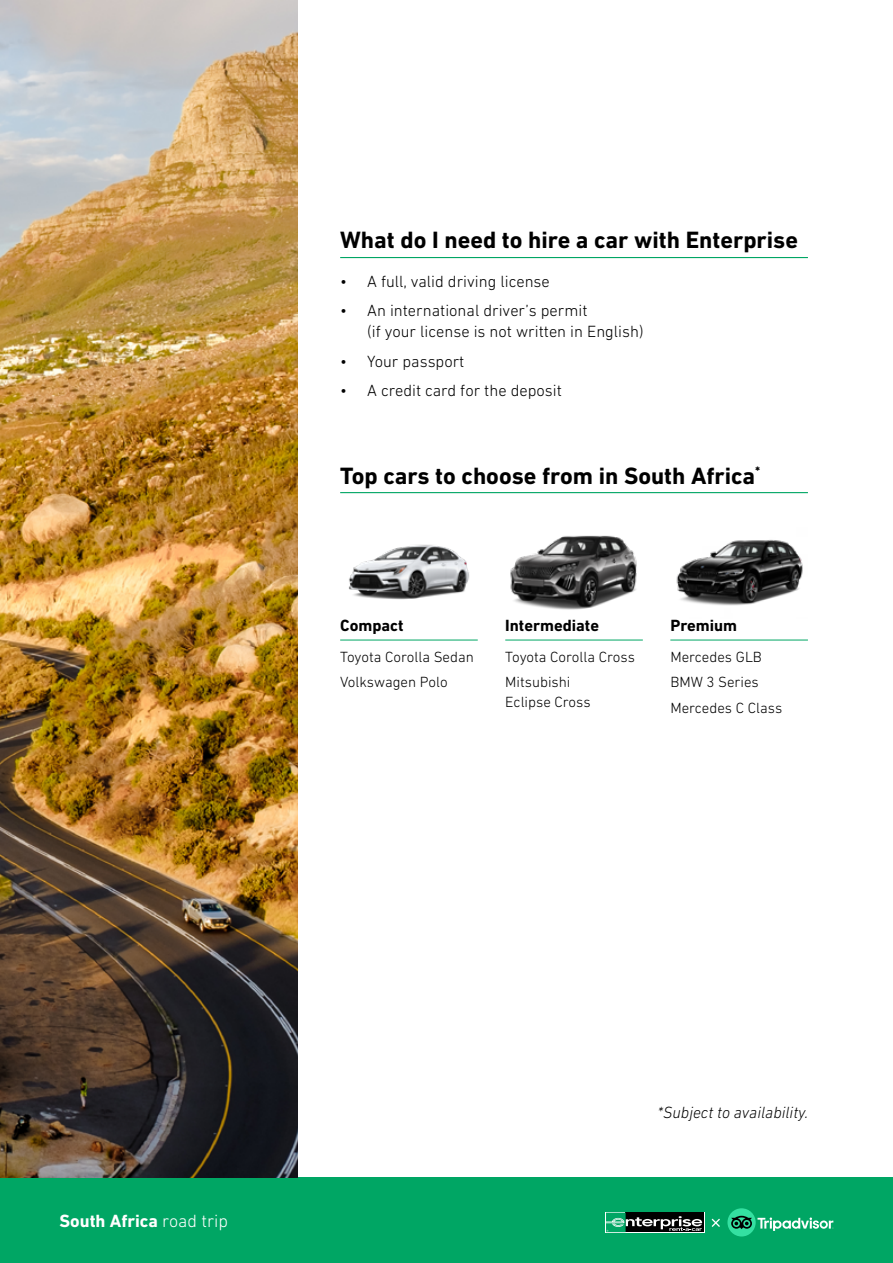
<style>
.page{position:relative;width:893px;height:1263px;background:#fff}
.page>*{position:absolute;margin:0;border:0;box-sizing:border-box;transform-origin:0 0}
.t1{font:700 24px "DIN Next LT Pro";color:#000}
.t2{font:700 18px "DIN Next LT Pro";color:#fff}
.t3{font:300 16.5px/21px "DIN Next LT Pro";color:#000}
.t4{font:700 16.5px "DIN Next LT Pro";color:#000}
.t5{font:italic 300 16.5px "DIN Next LT Pro";color:#000}
.t6{font:300 15px/25.8px "DIN Next LT Pro";color:#000}
.s1{font-weight:300}
</style>
<div class="page">
<hr style="left:340px;top:257px;width:468px;height:1px;background:#00a664">
<hr style="left:340px;top:492px;width:468px;height:1px;background:#00a664">
<hr style="left:340px;top:639px;width:138px;height:1px;background:#00a664">
<hr style="left:505px;top:639px;width:138px;height:1px;background:#00a664">
<hr style="left:670px;top:639px;width:138px;height:1px;background:#00a664">
<div style="left:0;top:1178px;width:893px;height:85px;background:#00a664"></div>
<svg style="left:712px;top:1218px;width:8px;height:9px"></svg>
<div style="left:727px;top:1208px;width:29px;height:28px;background:#34e0a1;border-radius:50%"></div>
<svg style="left:731px;top:1216px;width:102px;height:15px"></svg>
<svg style="left:605px;top:1212px;width:99px;height:21px"></svg>
<div style="left:626px;top:1212px;width:78px;height:20px;background:#000"></div>
<svg style="left:606px;top:1212px;width:96px;height:20px"></svg>
<img style="left:676px;top:540px;width:127px;height:66px">
<img style="left:510px;top:535px;width:127px;height:75px">
<img style="left:348px;top:544px;width:122px;height:56px">
<img style="left:0;top:0;width:298px;height:1178px">
<h1 class="t1" style="left:340px;top:226px;width:459px">What do I need to hire a car with Enterprise</h1>
<p class="t3" style="left:340px;top:270px;width:211px">• A full, valid driving license</p>
<p class="t3" style="left:367px;top:300px;width:278px;text-indent:-27px">• An international driver’s permit<br>(if your license is not written in English)</p>
<p class="t3" style="left:340px;top:350px;width:126px">• Your passport</p>
<p class="t3" style="left:340px;top:380px;width:223px">• A credit card for the deposit</p>
<h1 class="t1" style="left:340px;top:461px;width:422px">Top cars to choose from in South Africa<sup>*</sup></h1>
<p class="t4" style="left:340px;top:616px;width:65px">Compact</p>
<p class="t6" style="left:340px;top:643px;width:135px">Toyota Corolla Sedan<br>Volkswagen Polo</p>
<p class="t4" style="left:505px;top:616px;width:95px">Intermediate</p>
<p class="t6" style="left:505px;top:643px;width:131px">Toyota Corolla Cross<br>Mitsubishi</p>
<p class="t6" style="left:505px;top:689px;width:87px">Eclipse Cross</p>
<p class="t4" style="left:670px;top:616px;width:68px">Premium</p>
<p class="t6" style="left:670px;top:643px;width:113px">Mercedes GLB<br>BMW 3 Series<br>Mercedes C Class</p>
<p class="t2" style="left:60px;top:1210px;width:170px">South Africa <span class="s1">road trip</span></p>
<p class="t5" style="left:657px;top:1103px;width:152px">*Subject to availability.</p>
</div>
